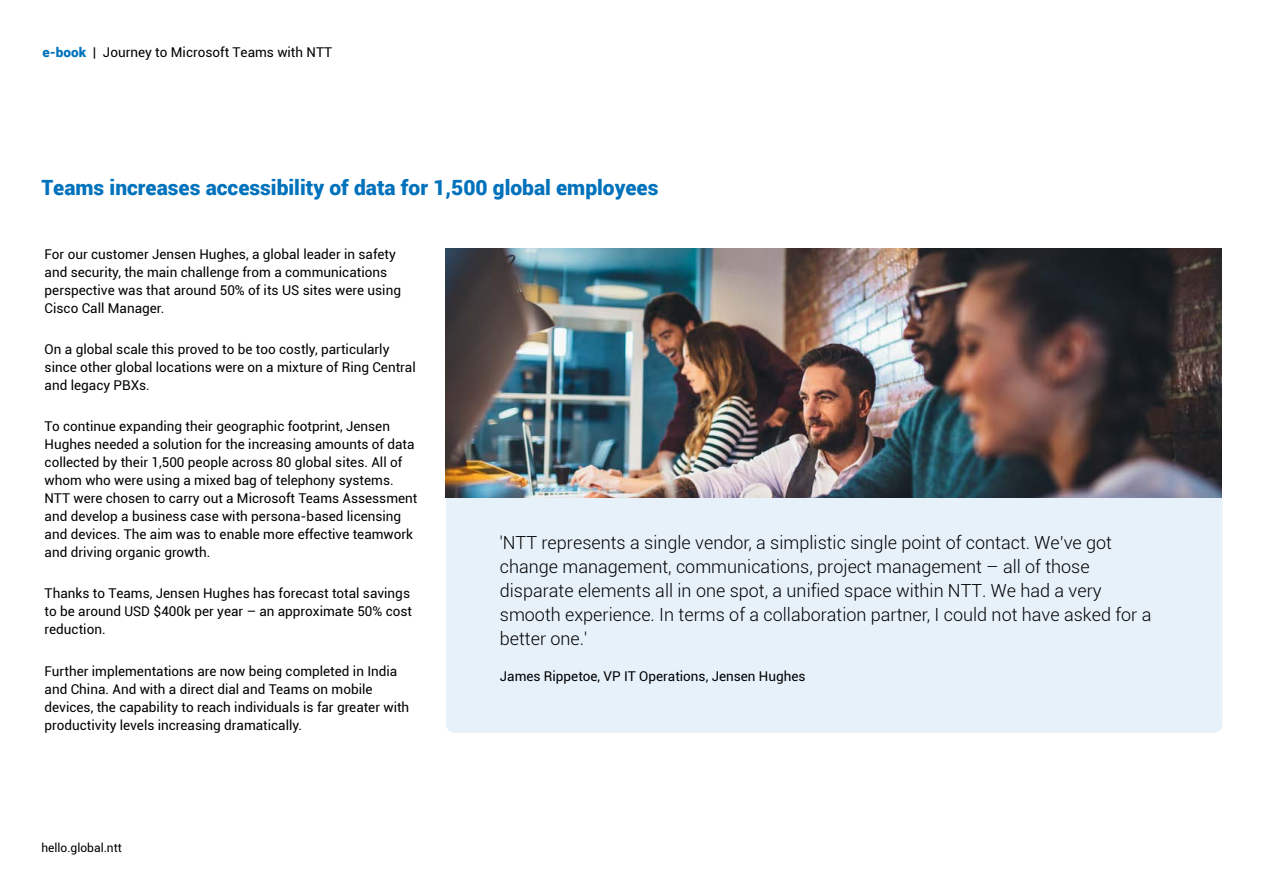
<style>
.page{position:relative;width:1263px;height:893px;background:#fff}
.page>*{position:absolute;margin:0;border:0;box-sizing:border-box;transform-origin:0 0}
.t1{font:900 21px "Roboto";color:#0072bc}
.t2{font:300 18px/24px "Roboto";color:#000}
.t3{font:13.5px/18px "Roboto";color:#000}
.t4{font:12px "Roboto";color:#000}
.s1{font-weight:900;color:#0072bc}
.s2{font-weight:900}
.s3{font-style:inherit}
</style>
<div class="page">
<div style="left:446px;top:497px;width:776px;height:236px;background:#e6f1fa"></div>
<img style="left:445px;top:248px;width:776px;height:249px">
<p class="t3" style="left:43px;top:42px;width:291px"><span class="s1">e-book</span> <span class="s2">|</span> Journey to Microsoft Teams with NTT</p>
<h1 class="t1" style="left:41px;top:173px;width:618px">Teams increases accessibility of data for 1,500 global employees</h1>
<p class="t3" style="left:45px;top:244px;width:358px">For our customer Jensen Hughes, a global leader in safety and security, the main challenge from a communications perspective was that around 50% of its US sites were using Cisco Call Manager.</p>
<p class="t3" style="left:45px;top:339px;width:373px">On a global scale this proved to be too costly, particularly since other global locations were on a mixture of Ring Central and legacy PBXs.</p>
<p class="t3" style="left:45px;top:417px;width:374px">To continue expanding their geographic footprint, Jensen Hughes needed a solution for the increasing amounts of data collected by their 1,500 people across 80 global sites. All of whom who were using a mixed bag of telephony systems.<br>NTT were chosen to carry out a Microsoft Teams Assessment and develop a business case with persona-based licensing and devices. The aim was to enable more effective teamwork and driving organic growth.</p>
<p class="t3" style="left:45px;top:584px;width:369px">Thanks to Teams, Jensen Hughes has forecast total savings to be around <span class="s3">USD</span> $400k per year – an approximate 50% cost reduction.</p>
<p class="t3" style="left:45px;top:661px;width:366px">Further implementations are now being completed in India and China. And with a direct dial and Teams on mobile devices, the capability to reach individuals is far greater with productivity levels increasing dramatically.</p>
<p class="t4" style="left:41px;top:839px;width:82px">hello.global.ntt</p>
<p class="t2" style="left:500px;top:530px;width:653px">'NTT represents a single vendor, a simplistic single point of contact. We’ve got change management, communications, project management – all of those disparate elements all in one spot, a unified space within NTT. We had a very smooth experience. In terms of a collaboration partner, I could not have asked for a better one.'</p>
<p class="t3" style="left:500px;top:666px;width:307px">James Rippetoe, VP IT Operations, Jensen Hughes</p>
</div>
